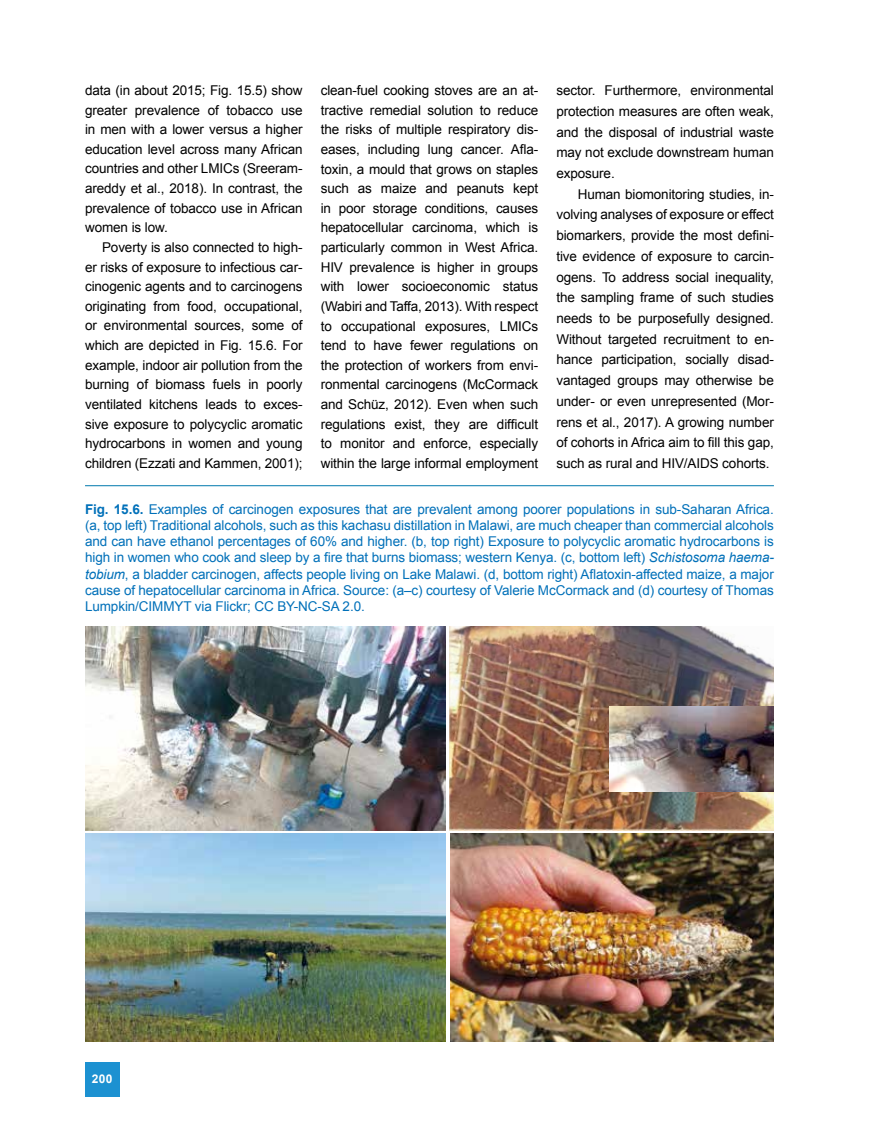
<style>
.page{position:relative;width:893px;height:1127px;background:#fff}
.page>*{position:absolute;margin:0;border:0;box-sizing:border-box;transform-origin:0 0}
.t1{font:13.5px/19.6px "Arial";letter-spacing:-.01em;color:#000;text-align:justify}
.t2{font:13.5px/16.2px "Arial";letter-spacing:-.01em;color:#0070b9;text-align:justify}
.t3{font:700 12px "Arial";color:#fff}
.s1{font-weight:700}
.s2{font-style:italic}
</style>
<div class="page">
<div style="left:85px;top:1062px;width:34px;height:34px;background:#1c91d1"></div>
<img style="left:450px;top:626px;width:324px;height:204px">
<img style="left:610px;top:706px;width:164px;height:85px">
<img style="left:85px;top:626px;width:361px;height:204px">
<img style="left:450px;top:834px;width:324px;height:208px">
<img style="left:85px;top:834px;width:361px;height:208px">
<hr style="left:85px;top:485px;width:689px;height:1px;background:#0079ad">
<p class="t1" style="left:85px;top:82px;width:219px">data (in about 2015; Fig. 15.5) show greater prevalence of tobacco use in men with a lower versus a higher education level across many African countries and other LMICs (Sreeram&shy;areddy et al., 2018). In contrast, the prevalence of tobacco use in African women is low.</p>
<p class="t1" style="left:85px;top:239px;width:219px;text-indent:17px">Poverty is also connected to high&shy;er risks of exposure to infectious car&shy;cinogenic agents and to carcinogens originating from food, occupational, or environmental sources, some of which are depicted in Fig. 15.6. For example, indoor air pollution from the burning of biomass fuels in poorly ventilated kitchens leads to exces&shy;sive exposure to polycyclic aromatic hydrocarbons in women and young children (Ezzati and Kammen, 2001);</p>
<p class="t1" style="left:321px;top:82px;width:219px">clean-fuel cooking stoves are an at&shy;tractive remedial solution to reduce the risks of multiple respiratory dis&shy;eases, including lung cancer. Afla&shy;toxin, a mould that grows on staples such as maize and peanuts kept in poor storage conditions, causes hepatocellular carcinoma, which is particularly common in West Africa.<br>HIV prevalence is higher in groups with lower socioeconomic status (Wabiri and Taffa, 2013). With respect to occupational exposures, LMICs tend to have fewer regulations on the protection of workers from envi&shy;ronmental carcinogens (McCormack and Schüz, 2012). Even when such regulations exist, they are difficult to monitor and enforce, especially within the large informal employment</p>
<p class="t1" style="left:556px;top:81px;width:219px;line-height:20.7px">sector. Furthermore, environmental protection measures are often weak, and the disposal of industrial waste may not exclude downstream human exposure.</p>
<p class="t1" style="left:556px;top:185px;width:219px;line-height:20.7px;text-indent:21px">Human biomonitoring studies, in&shy;volving analyses of exposure or effect biomarkers, provide the most defini&shy;tive evidence of exposure to carcin&shy;ogens. To address social inequality, the sampling frame of such studies needs to be purposefully designed.<br>Without targeted recruitment to en&shy;hance participation, socially disad&shy;vantaged groups may otherwise be under- or even unrepresented (Mor&shy;rens et al., 2017). A growing number of cohorts in Africa aim to fill this gap, such as rural and HIV/AIDS cohorts.</p>
<p class="t2" style="left:85px;top:502px;width:690px"><span class="s1">Fig. 15.6.</span> Examples of carcinogen exposures that are prevalent among poorer populations in sub-Saharan Africa. (a, top left) Traditional alcohols, such as this kachasu distillation in Malawi, are much cheaper than commercial alcohols and can have ethanol percentages of 60% and higher. (b, top right) Exposure to polycyclic aromatic hydrocarbons is high in women who cook and sleep by a fire that burns biomass; western Kenya. (c, bottom left) <span class="s2">Schistosoma haema&shy;tobium</span>, a bladder carcinogen, affects people living on Lake Malawi. (d, bottom right) Aflatoxin-affected maize, a major cause of hepatocellular carcinoma in Africa. Source: (a–c) courtesy of Valerie McCormack and (d) courtesy of Thomas Lumpkin/CIMMYT via Flickr; CC BY-NC-SA 2.0.</p>
<p class="t3" style="left:92px;top:1074px;width:22px">200</p>
</div>
